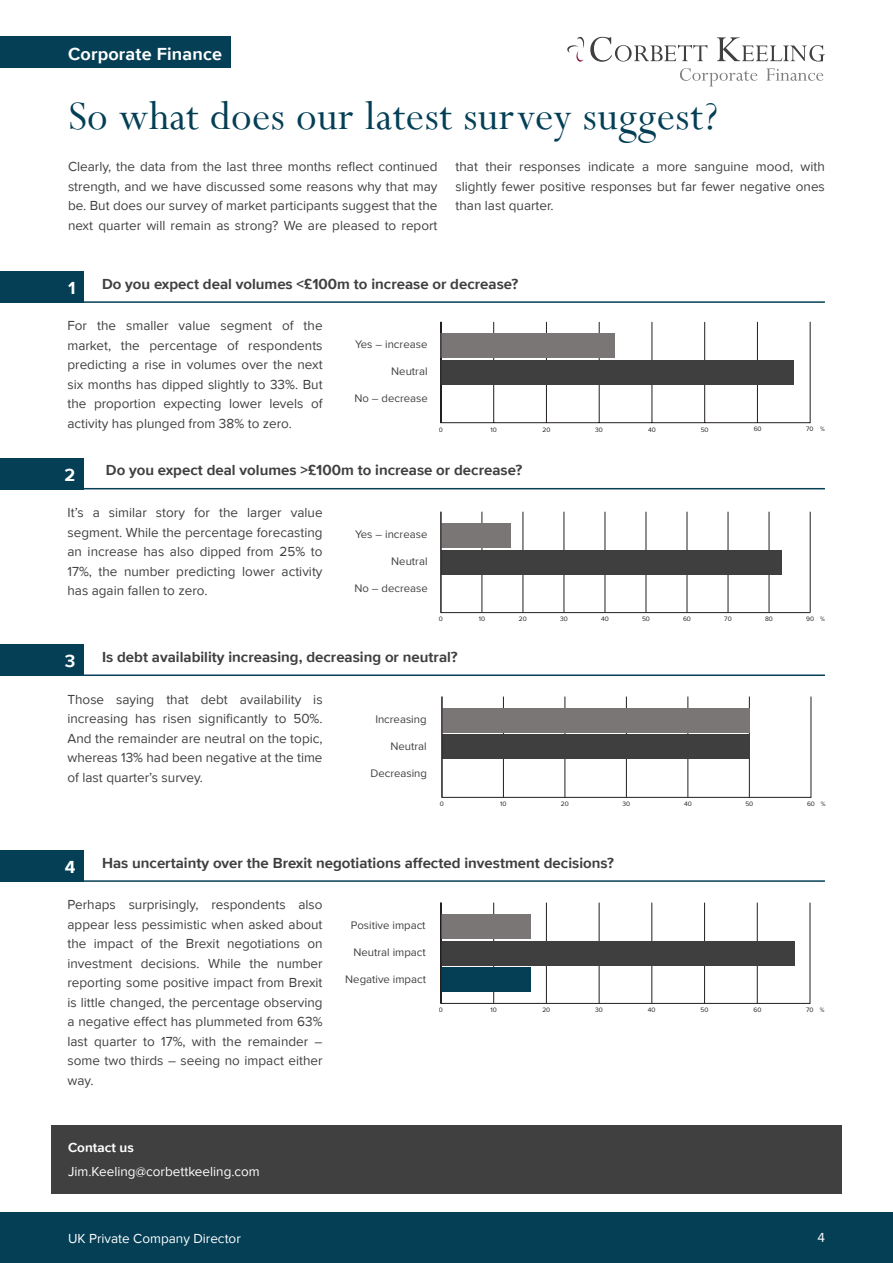
<style>
.page{position:relative;width:893px;height:1263px;background:#fff}
.page>*{position:absolute;margin:0;border:0;box-sizing:border-box;transform-origin:0 0}
.t1{font:45px "Perpetua";letter-spacing:.01em;color:#043f55}
.t2{font:700 18px "Proxima Nova";letter-spacing:.01em;color:#fff}
.t3{font:700 15px "Proxima Nova";color:#404040}
.t4{font:13.5px/19.5px "Proxima Nova";color:#404040;text-align:justify}
.t5{font:13.5px "Proxima Nova";color:#fff}
.t6{font:700 13.5px "Proxima Nova";color:#fff}
.t7{font:11.4px "Proxima Nova";color:#404040}
.t8{font:6.6px "Proxima Nova";color:#231f20}
.s1{color:#403f3f}
</style>
<div class="page">
<div style="left:0;top:1212px;width:893px;height:51px;background:#043f55"></div>
<div style="left:0;top:271px;width:84px;height:32px;background:#043f55"></div>
<div style="left:0;top:458px;width:84px;height:31px;background:#043f55"></div>
<div style="left:0;top:645px;width:84px;height:31px;background:#043f55"></div>
<div style="left:0;top:850px;width:84px;height:32px;background:#043f55"></div>
<hr style="left:68px;top:301px;width:757px;height:2px;background:#043f55">
<hr style="left:68px;top:488px;width:757px;height:1px;background:#043f55">
<hr style="left:68px;top:674px;width:757px;height:2px;background:#043f55">
<hr style="left:68px;top:880px;width:757px;height:2px;background:#043f55">
<div style="left:0;top:37px;width:231px;height:31px;background:#043f55"></div>
<svg style="left:567px;top:37px;width:17px;height:25px"></svg>
<svg style="left:590px;top:37px;width:235px;height:25px"></svg>
<svg style="left:680px;top:68px;width:143px;height:18px"></svg>
<div style="left:51px;top:1125px;width:791px;height:68px;background:#404040"></div>
<svg style="left:440px;top:321px;width:371px;height:102px"></svg>
<div style="left:441px;top:360px;width:353px;height:24px;background:#403f3f"></div>
<div style="left:441px;top:333px;width:174px;height:24px;background:#7a7675"></div>
<hr style="left:441px;top:322px;width:1px;height:101px;background:#231f20">
<svg style="left:440px;top:511px;width:371px;height:102px"></svg>
<svg style="left:441px;top:696px;width:370px;height:102px"></svg>
<svg style="left:440px;top:902px;width:370px;height:102px"></svg>
<p class="t2" style="left:68px;top:40px;width:156px">Corporate Finance</p>
<p class="t1" style="left:68px;top:88px;width:651px">So what does our latest survey suggest?</p>
<p class="t4" style="left:68px;top:156px;width:371px">Clearly, the data from the last three months reflect continued strength, and we have discussed some reasons why that may be. But does our survey of market participants suggest that the next quarter will remain as strong? We are pleased to report</p>
<p class="t4" style="left:455px;top:156px;width:371px">that their responses indicate a more sanguine mood, with slightly fewer positive responses but far fewer negative ones than last quarter.</p>
<p class="t2" style="left:68px;top:275px;width:9px">1</p>
<p class="t3" style="left:102px;top:272px;width:418px">Do you expect deal volumes &lt;£100m to increase or decrease?</p>
<p class="t4" style="left:67px;top:316px;width:257px">For the smaller value segment of the market, the percentage of respondents predicting a rise in volumes over the next six months has dipped slightly to 33%. But the proportion expecting lower levels of activity has plunged from 38% to zero.</p>
<p class="t7" style="left:355px;top:336px;width:74px">Yes – increase</p>
<p class="t7" style="left:391px;top:363px;width:38px">Neutral</p>
<p class="t7" style="left:354px;top:390px;width:75px">No – decrease</p>
<p class="t8" style="left:439px;top:424px;width:6px">0</p>
<p class="t8" style="left:490px;top:424px;width:8px">10</p>
<p class="t8" style="left:542px;top:424px;width:9px">20</p>
<p class="t8" style="left:595px;top:424px;width:9px">30</p>
<p class="t8" style="left:648px;top:424px;width:9px">40</p>
<p class="t8" style="left:701px;top:424px;width:9px">50</p>
<p class="t8" style="left:754px;top:424px;width:9px">60</p>
<p class="t8" style="left:806px;top:424px;width:20px">70 <span class="s1">%</span></p>
<p class="t2" style="left:65px;top:461px;width:12px">2</p>
<p class="t3" style="left:106px;top:459px;width:418px">Do you expect deal volumes &gt;£100m to increase or decrease?</p>
<p class="t4" style="left:67px;top:502px;width:257px">It’s a similar story for the larger value segment. While the percentage forecasting an increase has also dipped from 25% to 17%, the number predicting lower activity has again fallen to zero.</p>
<p class="t7" style="left:355px;top:526px;width:74px">Yes – increase</p>
<p class="t7" style="left:391px;top:553px;width:38px">Neutral</p>
<p class="t7" style="left:354px;top:580px;width:75px">No – decrease</p>
<p class="t8" style="left:439px;top:614px;width:6px">0</p>
<p class="t8" style="left:479px;top:614px;width:8px">10</p>
<p class="t8" style="left:519px;top:614px;width:9px">20</p>
<p class="t8" style="left:560px;top:614px;width:9px">30</p>
<p class="t8" style="left:601px;top:614px;width:9px">40</p>
<p class="t8" style="left:642px;top:614px;width:9px">50</p>
<p class="t8" style="left:683px;top:614px;width:9px">60</p>
<p class="t8" style="left:724px;top:614px;width:9px">70</p>
<p class="t8" style="left:765px;top:614px;width:9px">80</p>
<p class="t8" style="left:806px;top:614px;width:20px">90 <span class="s1">%</span></p>
<p class="t2" style="left:65px;top:648px;width:12px">3</p>
<p class="t3" style="left:102px;top:645px;width:357px">Is debt availability increasing, decreasing or neutral?</p>
<p class="t4" style="left:67px;top:689px;width:257px">Those saying that debt availability is increasing has risen significantly to 50%.<br>And the remainder are neutral on the topic, whereas 13% had been negative at the time of last quarter’s survey.</p>
<p class="t7" style="left:375px;top:711px;width:53px">Increasing</p>
<p class="t7" style="left:390px;top:737px;width:38px">Neutral</p>
<p class="t7" style="left:370px;top:764px;width:58px">Decreasing</p>
<p class="t8" style="left:440px;top:799px;width:6px">0</p>
<p class="t8" style="left:500px;top:799px;width:8px">10</p>
<p class="t8" style="left:561px;top:799px;width:9px">20</p>
<p class="t8" style="left:622px;top:799px;width:9px">30</p>
<p class="t8" style="left:684px;top:799px;width:9px">40</p>
<p class="t8" style="left:745px;top:799px;width:9px">50</p>
<p class="t8" style="left:807px;top:799px;width:20px">60 <span class="s1">%</span></p>
<p class="t2" style="left:65px;top:854px;width:12px">4</p>
<p class="t3" style="left:102px;top:851px;width:513px">Has uncertainty over the Brexit negotiations affected investment decisions?</p>
<p class="t4" style="left:67px;top:895px;width:257px">Perhaps surprisingly, respondents also appear less pessimistic when asked about the impact of the Brexit negotiations on investment decisions. While the number reporting some positive impact from Brexit is little changed, the percentage observing a negative effect has plummeted from 63% last quarter to 17%, with the remainder – some two thirds – seeing no impact either way.</p>
<p class="t6" style="left:68px;top:1138px;width:67px">Contact us</p>
<p class="t5" style="left:68px;top:1162px;width:193px">Jim.Keeling@corbettkeeling.com</p>
<p class="t7" style="left:351px;top:917px;width:76px">Positive impact</p>
<p class="t7" style="left:353px;top:943px;width:74px">Neutral impact</p>
<p class="t7" style="left:345px;top:970px;width:82px">Negative impact</p>
<p class="t8" style="left:439px;top:1005px;width:6px">0</p>
<p class="t8" style="left:490px;top:1005px;width:8px">10</p>
<p class="t8" style="left:542px;top:1005px;width:9px">20</p>
<p class="t8" style="left:595px;top:1005px;width:9px">30</p>
<p class="t8" style="left:648px;top:1005px;width:9px">40</p>
<p class="t8" style="left:700px;top:1005px;width:9px">50</p>
<p class="t8" style="left:753px;top:1005px;width:9px">60</p>
<p class="t8" style="left:806px;top:1005px;width:20px">70 <span class="s1">%</span></p>
<p class="t5" style="left:68px;top:1228px;width:174px">UK Private Company Director</p>
<p class="t5" style="left:817px;top:1227px;width:9px">4</p>
</div>
